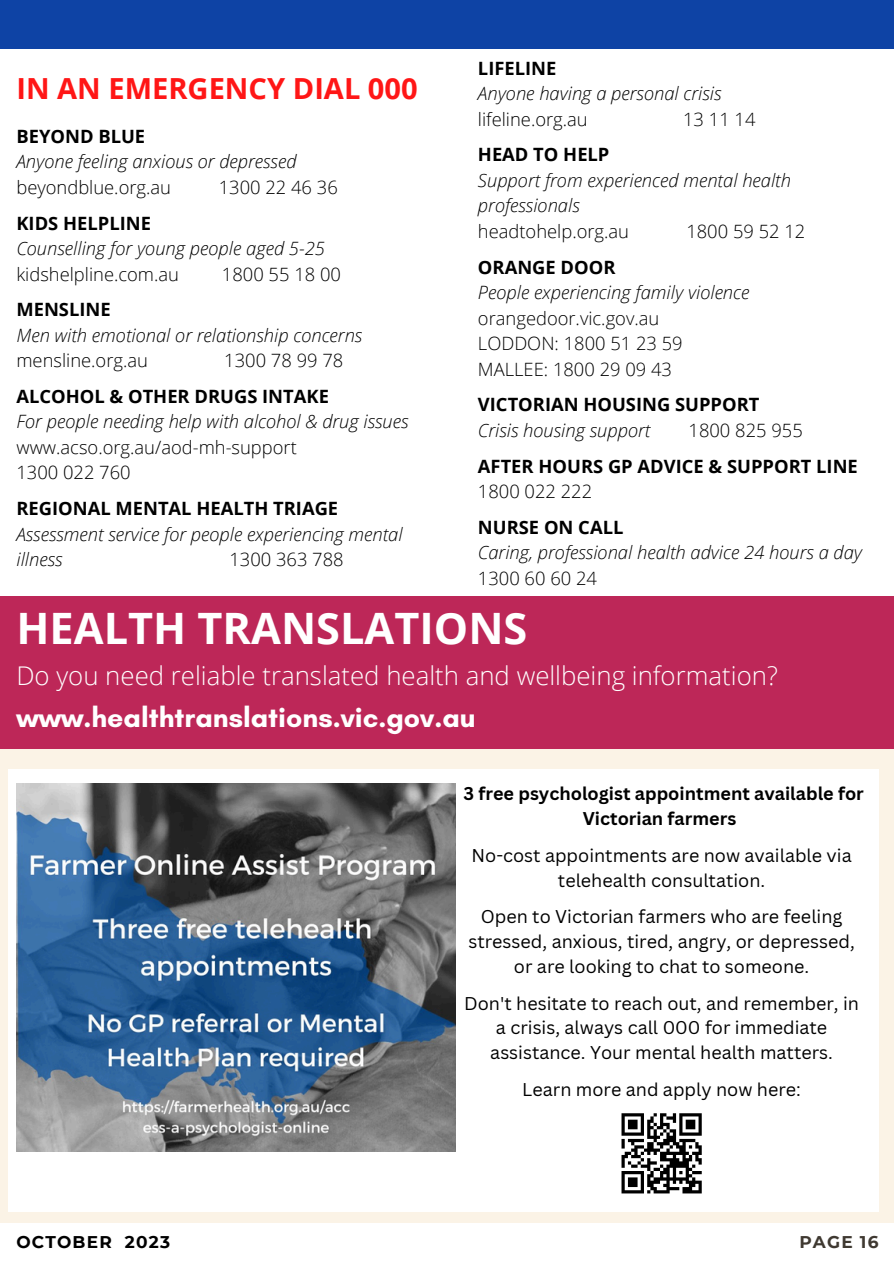
<style>
.page{position:relative;width:894px;height:1264px;background:#fff}
.page>*{position:absolute;margin:0;border:0;box-sizing:border-box;transform-origin:0 0}
.t1{font:700 43.2px "Open Sans";color:#fff}
.t2{font:700 29.1px "Open Sans";color:#ff1616}
.t3{font:700 28.5px "Glacial Indifference";color:#fff}
.t4{font:300 25.8px "Open Sans";color:#fff}
.t5{font:italic 300 18.3px/25.5px "Open Sans";color:#000}
.t6{font:300 18.3px/25.5px "Open Sans";color:#000}
.t7{font:700 18.3px "Open Sans";color:#000}
.t8{font:18px/24.8px "Canva Sans";color:#000;text-align:center}
.t9{font:700 18px/24.8px "Canva Sans";color:#000;text-align:center}
.t10{font:700 16.95px "Montserrat";letter-spacing:.07em;color:#000}
.t11{font:700 16.95px "Montserrat";letter-spacing:.07em;color:#3f3931}
</style>
<div class="page">
<div style="left:0;top:746px;width:893px;height:476px;background:#fbf3e6"></div>
<div style="left:0;top:595px;width:893px;height:153px;background:#bd2758"></div>
<div style="left:0;top:0;width:893px;height:49px;background:#0e43a5"></div>
<div style="left:8px;top:769px;width:870px;height:442px;background:#fff"></div>
<img style="left:16px;top:783px;width:439px;height:368px">
<svg style="left:621px;top:1113px;width:80px;height:80px"></svg>
<hr style="left:653px;top:1190px;width:16px;height:3px;background:#000">
<hr style="left:682px;top:1190px;width:19px;height:3px;background:#000">
<p class="t2" style="left:16px;top:68px;width:402px">IN AN EMERGENCY DIAL 000</p>
<p class="t7" style="left:16px;top:123px;width:130px">BEYOND BLUE</p>
<p class="t5" style="left:16px;top:148px;width:281px">Anyone feeling anxious or depressed</p>
<p class="t6" style="left:16px;top:174px;width:156px">beyondblue.org.au</p>
<p class="t6" style="left:219px;top:174px;width:120px">1300 22 46 36</p>
<p class="t7" style="left:16px;top:210px;width:136px">KIDS HELPLINE</p>
<p class="t5" style="left:16px;top:235px;width:310px">Counselling for young people aged 5-25</p>
<p class="t6" style="left:16px;top:261px;width:164px">kidshelpline.com.au</p>
<p class="t6" style="left:222px;top:261px;width:120px">1800 55 18 00</p>
<p class="t7" style="left:16px;top:297px;width:96px">MENSLINE</p>
<p class="t5" style="left:16px;top:322px;width:347px">Men with emotional or relationship concerns</p>
<p class="t6" style="left:16px;top:347px;width:133px">mensline.org.au</p>
<p class="t6" style="left:224px;top:347px;width:120px">1300 78 99 78</p>
<p class="t7" style="left:16px;top:383px;width:314px">ALCOHOL &amp; OTHER DRUGS INTAKE</p>
<p class="t5" style="left:16px;top:408px;width:393px">For people needing help with alcohol &amp; drug issues</p>
<p class="t6" style="left:16px;top:434px;width:282px">www.acso.org.au/aod-mh-support<br>1300 022 760</p>
<p class="t7" style="left:16px;top:495px;width:323px">REGIONAL MENTAL HEALTH TRIAGE</p>
<p class="t5" style="left:16px;top:520px;width:387px">Assessment service for people experiencing mental illness</p>
<p class="t6" style="left:229px;top:546px;width:116px">1300 363 788</p>
<p class="t7" style="left:478px;top:55px;width:80px">LIFELINE</p>
<p class="t5" style="left:478px;top:80px;width:245px">Anyone having a personal crisis</p>
<p class="t6" style="left:478px;top:106px;width:111px">lifeline.org.au</p>
<p class="t6" style="left:683px;top:106px;width:74px">13 11 14</p>
<p class="t7" style="left:478px;top:142px;width:133px">HEAD TO HELP</p>
<p class="t5" style="left:478px;top:167px;width:314px">Support from experienced mental health professionals</p>
<p class="t6" style="left:478px;top:218px;width:153px">headtohelp.org.au</p>
<p class="t6" style="left:686px;top:218px;width:120px">1800 59 52 12</p>
<p class="t7" style="left:478px;top:254px;width:139px">ORANGE DOOR</p>
<p class="t5" style="left:478px;top:279px;width:273px">People experiencing family violence</p>
<p class="t6" style="left:478px;top:305px;width:206px">orangedoor.vic.gov.au<br>LODDON: 1800 51 23 59<br>MALLEE: 1800 29 09 43</p>
<p class="t7" style="left:478px;top:392px;width:283px">VICTORIAN HOUSING SUPPORT</p>
<p class="t5" style="left:478px;top:417px;width:174px">Crisis housing support</p>
<p class="t6" style="left:688px;top:417px;width:116px">1800 825 955</p>
<p class="t7" style="left:478px;top:453px;width:381px">AFTER HOURS GP ADVICE &amp; SUPPORT LINE</p>
<p class="t6" style="left:478px;top:478px;width:116px">1800 022 222</p>
<p class="t7" style="left:478px;top:514px;width:147px">NURSE ON CALL</p>
<p class="t5" style="left:478px;top:539px;width:385px">Caring, professional health advice 24 hours a day</p>
<p class="t6" style="left:478px;top:565px;width:120px">1300 60 60 24</p>
<h2 class="t1" style="left:16px;top:597px;width:512px">HEALTH TRANSLATIONS</h2>
<h2 class="t4" style="left:16px;top:657px;width:762px">Do you need reliable translated health and wellbeing information?</h2>
<h3 class="t3" style="left:16px;top:700px;width:461px">www.healthtranslations.vic.gov.au</h3>
<p class="t9" style="left:463px;top:780px;width:401px">3 free psychologist appointment available for<br>Victorian farmers</p>
<p class="t8" style="left:471px;top:842px;width:381px">No-cost appointments are now available via telehealth consultation.</p>
<p class="t8" style="left:468px;top:903px;width:388px">Open to Victorian farmers who are feeling stressed, anxious, tired, angry, or depressed, or are looking to chat to someone.</p>
<p class="t8" style="left:464px;top:990px;width:396px">Don't hesitate to reach out, and remember, in a crisis, always call 000 for immediate assistance. Your mental health matters.</p>
<h4 class="t8" style="left:522px;top:1076px;width:280px">Learn more and apply now here:</h4>
<p class="t10" style="left:16px;top:1231px;width:155px">OCTOBER 2023</p>
<h6 class="t11" style="left:799px;top:1231px;width:81px">PAGE 16</h6>
</div>
